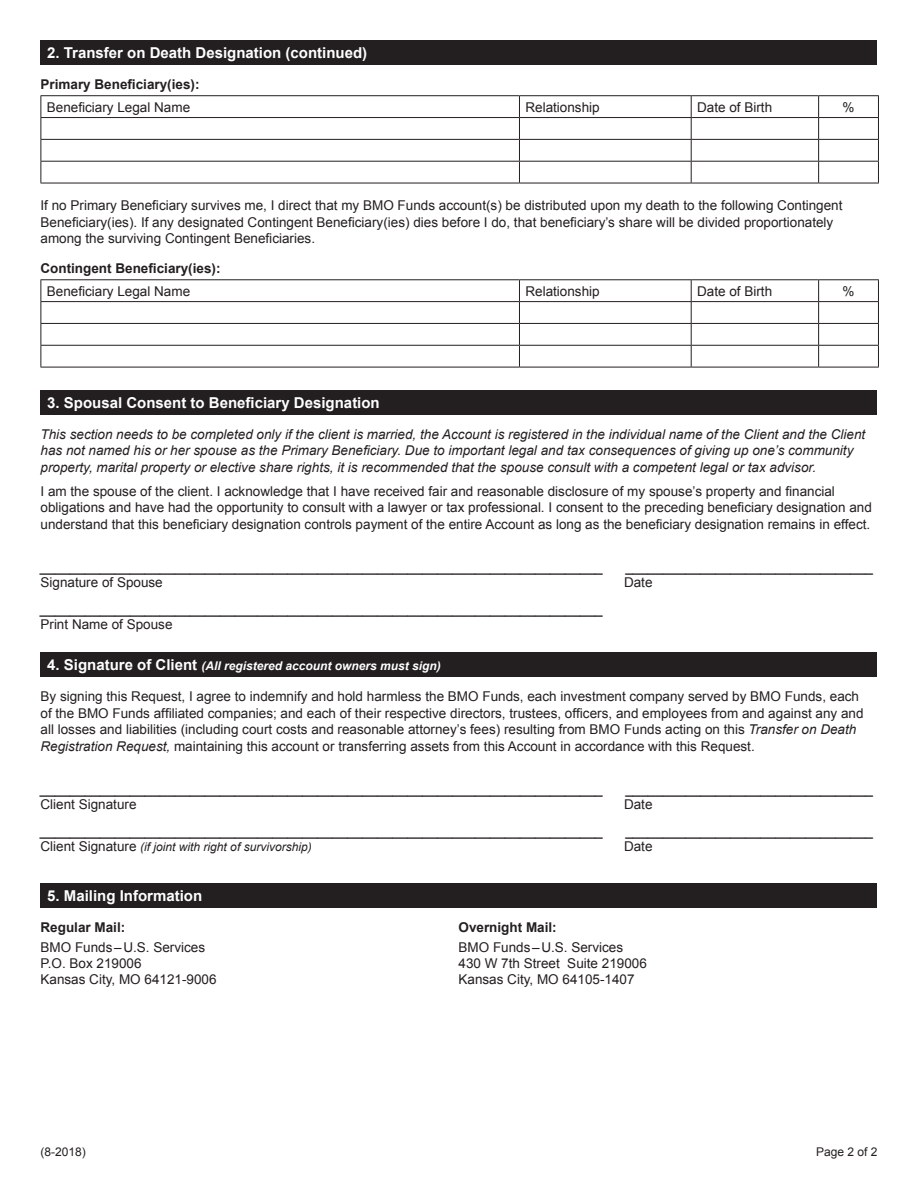
<style>
.page{position:relative;width:918px;height:1188px;background:#fff}
.page>*{position:absolute;margin:0;border:0;box-sizing:border-box;transform-origin:0 0}
.t1{font:700 15px "Arial";color:#fff}
.t2{font:13.5px/16.5px "Arial";color:#231f20}
.t3{font:italic 13.5px/16.5px "Arial";color:#231f20}
.t4{font:700 13.5px "Arial";color:#231f20}
.t5{font:italic 700 12px "Arial";color:#fff}
.t6{font:italic 12px "Arial";color:#231f20}
.t7{font:12px "Arial";color:#231f20}
.s1{font-style:normal;font-size:15px}
.s2{font-style:italic}
.s3{font-style:normal;font-size:13.5px}
</style>
<div class="page">
<div style="left:40px;top:40px;width:838px;height:25px;background:#231f20"></div>
<svg style="left:519px;top:96px;width:1px;height:87px"></svg>
<svg style="left:691px;top:96px;width:1px;height:87px"></svg>
<svg style="left:818px;top:96px;width:1px;height:87px"></svg>
<hr style="left:40px;top:95px;width:479px;height:1px;background:#231f20">
<hr style="left:519px;top:95px;width:172px;height:1px;background:#231f20">
<hr style="left:691px;top:95px;width:128px;height:1px;background:#231f20">
<hr style="left:819px;top:95px;width:60px;height:1px;background:#231f20">
<hr style="left:40px;top:117px;width:479px;height:1px;background:#231f20">
<hr style="left:519px;top:117px;width:172px;height:1px;background:#231f20">
<hr style="left:691px;top:117px;width:128px;height:1px;background:#231f20">
<hr style="left:819px;top:117px;width:60px;height:1px;background:#231f20">
<hr style="left:40px;top:139px;width:479px;height:1px;background:#231f20">
<hr style="left:519px;top:139px;width:172px;height:1px;background:#231f20">
<hr style="left:691px;top:139px;width:128px;height:1px;background:#231f20">
<hr style="left:819px;top:139px;width:60px;height:1px;background:#231f20">
<hr style="left:40px;top:161px;width:479px;height:1px;background:#231f20">
<svg style="left:40px;top:96px;width:1px;height:87px"></svg>
<hr style="left:519px;top:161px;width:172px;height:1px;background:#231f20">
<hr style="left:691px;top:161px;width:128px;height:1px;background:#231f20">
<hr style="left:819px;top:161px;width:60px;height:1px;background:#231f20">
<svg style="left:878px;top:96px;width:1px;height:87px"></svg>
<hr style="left:40px;top:183px;width:479px;height:1px;background:#231f20">
<hr style="left:519px;top:183px;width:172px;height:1px;background:#231f20">
<hr style="left:691px;top:183px;width:128px;height:1px;background:#231f20">
<hr style="left:819px;top:183px;width:60px;height:1px;background:#231f20">
<svg style="left:519px;top:280px;width:1px;height:87px"></svg>
<svg style="left:691px;top:280px;width:1px;height:87px"></svg>
<svg style="left:818px;top:280px;width:1px;height:87px"></svg>
<hr style="left:40px;top:279px;width:479px;height:1px;background:#231f20">
<hr style="left:519px;top:279px;width:172px;height:1px;background:#231f20">
<hr style="left:691px;top:279px;width:128px;height:1px;background:#231f20">
<hr style="left:819px;top:279px;width:60px;height:1px;background:#231f20">
<hr style="left:40px;top:301px;width:479px;height:1px;background:#231f20">
<hr style="left:519px;top:301px;width:172px;height:1px;background:#231f20">
<hr style="left:691px;top:301px;width:128px;height:1px;background:#231f20">
<hr style="left:819px;top:301px;width:60px;height:1px;background:#231f20">
<hr style="left:40px;top:323px;width:479px;height:1px;background:#231f20">
<hr style="left:519px;top:323px;width:172px;height:1px;background:#231f20">
<hr style="left:691px;top:323px;width:128px;height:1px;background:#231f20">
<hr style="left:819px;top:323px;width:60px;height:1px;background:#231f20">
<hr style="left:40px;top:345px;width:479px;height:1px;background:#231f20">
<svg style="left:40px;top:280px;width:1px;height:87px"></svg>
<hr style="left:519px;top:345px;width:172px;height:1px;background:#231f20">
<hr style="left:691px;top:345px;width:128px;height:1px;background:#231f20">
<hr style="left:819px;top:345px;width:60px;height:1px;background:#231f20">
<svg style="left:878px;top:280px;width:1px;height:87px"></svg>
<hr style="left:40px;top:367px;width:479px;height:1px;background:#231f20">
<hr style="left:519px;top:367px;width:172px;height:1px;background:#231f20">
<hr style="left:691px;top:367px;width:128px;height:1px;background:#231f20">
<hr style="left:819px;top:367px;width:60px;height:1px;background:#231f20">
<div style="left:40px;top:390px;width:838px;height:25px;background:#231f20"></div>
<div style="left:40px;top:652px;width:838px;height:25px;background:#231f20"></div>
<div style="left:40px;top:883px;width:838px;height:25px;background:#231f20"></div>
<p class="t1" style="left:47px;top:43px;width:322px">2. Transfer on Death Designation (continued)</p>
<p class="t4" style="left:40px;top:76px;width:161px">Primary Beneficiary(ies):</p>
<p class="t2" style="left:47px;top:99px;width:145px">Beneficiary Legal Name</p>
<p class="t2" style="left:525px;top:99px;width:76px">Relationship</p>
<p class="t2" style="left:697px;top:99px;width:77px">Date of Birth</p>
<p class="t2" style="left:843px;top:99px;width:14px">%</p>
<p class="t2" style="left:41px;top:198px;width:804px">If no Primary Beneficiary survives me, I direct that my BMO Funds account(s) be distributed upon my death to the following Contingent<br>Beneficiary(ies). If any designated Contingent Beneficiary(ies) dies before I do, that beneficiary’s share will be divided proportionately among the surviving Contingent Beneficiaries.</p>
<p class="t4" style="left:41px;top:260px;width:182px">Contingent Beneficiary(ies):</p>
<p class="t2" style="left:47px;top:283px;width:145px">Beneficiary Legal Name</p>
<p class="t2" style="left:525px;top:283px;width:76px">Relationship</p>
<p class="t2" style="left:697px;top:283px;width:77px">Date of Birth</p>
<p class="t2" style="left:843px;top:283px;width:14px">%</p>
<p class="t1" style="left:47px;top:393px;width:334px">3. Spousal Consent to Beneficiary Designation</p>
<p class="t3" style="left:40px;top:426px;width:826px">This section needs to be completed only if the client is married, the Account is registered in the individual name of the Client and the Client has not named his or her spouse as the Primary Beneficiary. Due to important legal and tax consequences of giving up one’s community property, marital property or elective share rights, it is recommended that the spouse consult with a competent legal or tax advisor.</p>
<p class="t2" style="left:40px;top:483px;width:833px">I am the spouse of the client. I acknowledge that I have received fair and reasonable disclosure of my spouse’s property and financial obligations and have had the opportunity to consult with a lawyer or tax professional. I consent to the preceding beneficiary designation and understand that this beneficiary designation controls payment of the entire Account as long as the beneficiary designation remains in effect.</p>
<p class="t3" style="left:40px;top:559px;width:564px">___________________________________________________________________________</p>
<p class="t3" style="left:626px;top:559px;width:249px">_________________________________</p>
<p class="t2" style="left:40px;top:574px;width:124px">Signature of Spouse</p>
<p class="t2" style="left:624px;top:574px;width:30px">Date</p>
<p class="t3" style="left:40px;top:601px;width:564px">___________________________________________________________________________</p>
<p class="t2" style="left:40px;top:616px;width:134px">Print Name of Spouse</p>
<p class="t5" style="left:47px;top:658px;width:395px"><span class="s1">4. Signature of Client</span> (All registered account owners must sign)</p>
<p class="t2" style="left:40px;top:688px;width:825px">By signing this Request, I agree to indemnify and hold harmless the BMO Funds, each investment company served by BMO Funds, each of the BMO Funds affiliated companies; and each of their respective directors, trustees, officers, and employees from and against any and all losses and liabilities (including court costs and reasonable attorney’s fees) resulting from BMO Funds acting on this <span class="s2">Transfer on Death Registration Request,</span> maintaining this account or transferring assets from this Account in accordance with this Request.</p>
<p class="t3" style="left:40px;top:781px;width:564px">___________________________________________________________________________</p>
<p class="t3" style="left:626px;top:781px;width:249px">_________________________________</p>
<p class="t2" style="left:40px;top:796px;width:98px">Client Signature</p>
<p class="t2" style="left:624px;top:796px;width:30px">Date</p>
<p class="t3" style="left:40px;top:823px;width:564px">___________________________________________________________________________</p>
<p class="t3" style="left:626px;top:823px;width:249px">_________________________________</p>
<p class="t6" style="left:40px;top:839px;width:273px"><span class="s3">Client Signature</span> (if joint with right of survivorship)</p>
<p class="t2" style="left:624px;top:838px;width:30px">Date</p>
<p class="t1" style="left:47px;top:886px;width:157px">5. Mailing Information</p>
<p class="t4" style="left:40px;top:918px;width:86px">Regular Mail:</p>
<p class="t4" style="left:459px;top:918px;width:100px">Overnight Mail:</p>
<p class="t2" style="left:40px;top:939px;width:178px">BMO Funds–U.S. Services<br>P.O. Box 219006<br>Kansas City, MO 64121-9006</p>
<p class="t2" style="left:459px;top:939px;width:190px">BMO Funds–U.S. Services<br>430 W 7th Street Suite 219006<br>Kansas City, MO 64105-1407</p>
<p class="t7" style="left:40px;top:1144px;width:47px">(8-2018)</p>
<p class="t7" style="left:816px;top:1144px;width:63px">Page 2 of 2</p>
</div>
